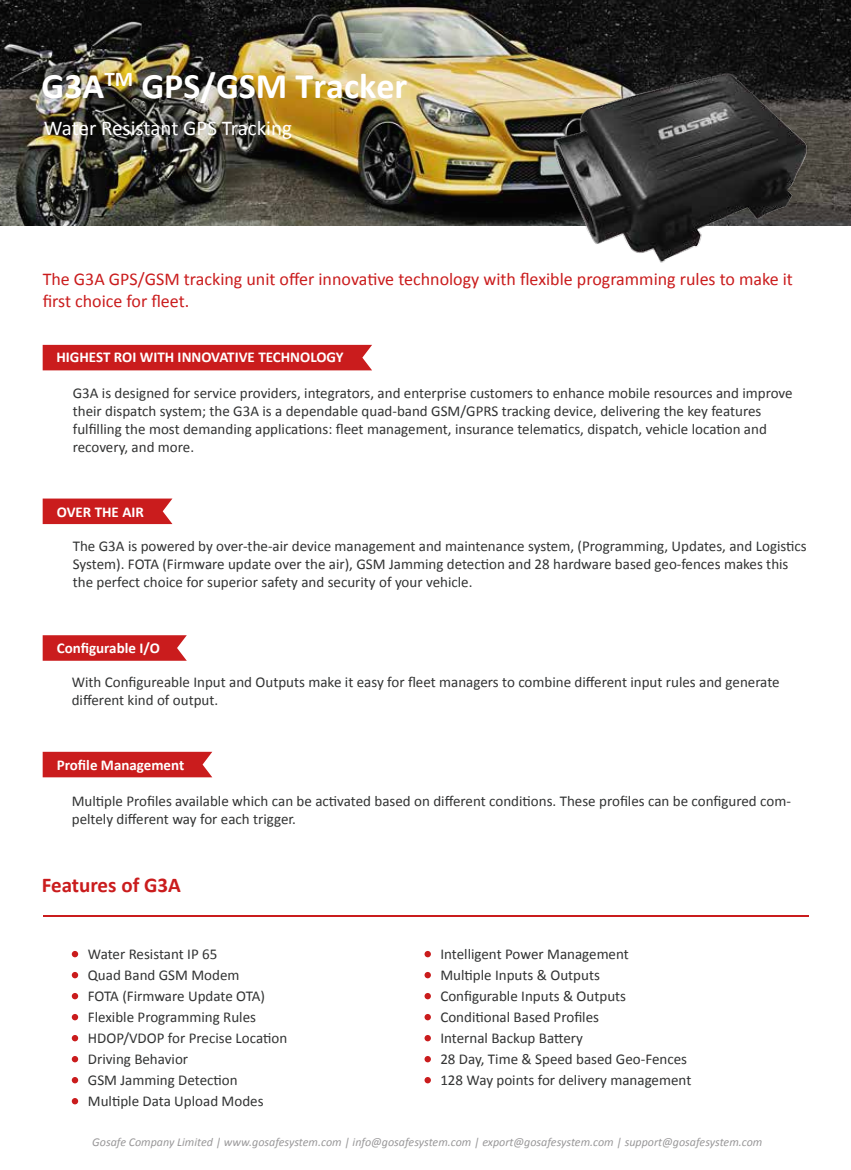
<style>
.page{position:relative;width:851px;height:1170px;background:#fff}
.page>*{position:absolute;margin:0;border:0;box-sizing:border-box;transform-origin:0 0}
.t1{font:700 36px "Calibri";color:#fff}
.t2{font:21px "Calibri";letter-spacing:-.005em;color:#fff}
.t3{font:700 21px "Calibri";color:#ca1c1d}
.t4{font:18px/21.6px "Calibri";color:#ca1c1d}
.t5{font:15px/21px "Calibri";color:#323333}
.t6{font:700 15px "Calibri";color:#fff}
.t7{font:italic 12px "Calibri";color:#999899}
</style>
<div class="page">
<div style="left:43px;top:345px;width:329px;height:25px;background:#ca1c1d"></div>
<svg style="left:43px;top:498px;width:129px;height:26px;background:#cc2829"></svg>
<hr style="left:43px;top:915px;width:765px;height:1px;background:#ca1c1d">
<svg style="left:43px;top:635px;width:144px;height:25px;background:#cc2627"></svg>
<div style="left:43px;top:751px;width:169px;height:26px;background:#ca1c1d"></div>
<div style="left:72px;top:950px;width:6px;height:7px;background:#ca1c1d;border-radius:50%"></div>
<div style="left:72px;top:971px;width:6px;height:7px;background:#ca1c1d;border-radius:50%"></div>
<div style="left:72px;top:992px;width:6px;height:7px;background:#ca1c1d;border-radius:50%"></div>
<div style="left:72px;top:1013px;width:6px;height:7px;background:#ca1c1d;border-radius:50%"></div>
<div style="left:72px;top:1034px;width:6px;height:7px;background:#ca1c1d;border-radius:50%"></div>
<div style="left:72px;top:1055px;width:6px;height:7px;background:#ca1c1d;border-radius:50%"></div>
<svg style="left:72px;top:1076px;width:6px;height:7px"></svg>
<svg style="left:72px;top:1097px;width:6px;height:7px"></svg>
<svg style="left:424px;top:950px;width:7px;height:7px"></svg>
<svg style="left:424px;top:971px;width:7px;height:7px"></svg>
<svg style="left:424px;top:992px;width:7px;height:7px"></svg>
<svg style="left:424px;top:1013px;width:7px;height:7px"></svg>
<svg style="left:424px;top:1034px;width:7px;height:7px"></svg>
<svg style="left:424px;top:1055px;width:7px;height:7px"></svg>
<svg style="left:424px;top:1076px;width:7px;height:7px"></svg>
<img style="left:0;top:0;width:850px;height:225px">
<img style="left:536px;top:59px;width:280px;height:204px">
<h1 class="t1" style="left:41px;top:63px;width:367px">G3A<sup>TM</sup> GPS/GSM Tracker</h1>
<h2 class="t2" style="left:44px;top:115px;width:250px">Water Resistant GPS Tracking</h2>
<p class="t4" style="left:43px;top:268px;width:751px">The G3A GPS/GSM tracking unit offer innovative technology with flexible programming rules to make it first choice for fleet.</p>
<p class="t6" style="left:56px;top:347px;width:289px">HIGHEST ROI WITH INNOVATIVE TECHNOLOGY</p>
<p class="t5" style="left:73px;top:384px;width:721px;line-height:18px">G3A is designed for service providers, integrators, and enterprise customers to enhance mobile resources and improve their dispatch system; the G3A is a dependable quad-band GSM/GPRS tracking device, delivering the key features fulfilling the most demanding applications: fleet management, insurance telematics, dispatch, vehicle location and recovery, and more.</p>
<p class="t6" style="left:57px;top:502px;width:89px">OVER THE AIR</p>
<p class="t5" style="left:73px;top:537px;width:735px;line-height:18px">The G3A is powered by over-the-air device management and maintenance system, (Programming, Updates, and Logistics<br>System). FOTA (Firmware update over the air), GSM Jamming detection and 28 hardware based geo-fences makes this the perfect choice for superior safety and security of your vehicle.</p>
<p class="t6" style="left:57px;top:638px;width:105px">Configurable I/O</p>
<p class="t5" style="left:72px;top:672px;width:709px;line-height:18px">With Configureable Input and Outputs make it easy for fleet managers to combine different input rules and generate different kind of output.</p>
<p class="t6" style="left:57px;top:755px;width:129px">Profile Management</p>
<p class="t5" style="left:72px;top:792px;width:720px;line-height:18px">Multiple Profiles available which can be activated based on different conditions. These profiles can be configured com&shy;peltely different way for each trigger.</p>
<h2 class="t3" style="left:42px;top:871px;width:140px">Features of G3A</h2>
<p class="t5" style="left:88px;top:943px;width:201px">Water Resistant IP 65<br>Quad Band GSM Modem<br>FOTA (Firmware Update OTA)<br>Flexible Programming Rules<br>HDOP/VDOP for Precise Location<br>Driving Behavior<br>GSM Jamming Detection<br>Multiple Data Upload Modes</p>
<p class="t5" style="left:440px;top:943px;width:252px">Intelligent Power Management<br>Multiple Inputs &amp; Outputs<br>Configurable Inputs &amp; Outputs<br>Conditional Based Profiles<br>Internal Backup Battery<br>28 Day, Time &amp; Speed based Geo-Fences<br>128 Way points for delivery management</p>
<p class="t7" style="left:92px;top:1133px;width:671px">Gosafe Company Limited | www.gosafesystem.com | info@gosafesystem.com | export@gosafesystem.com | support@gosafesystem.com</p>
</div>
